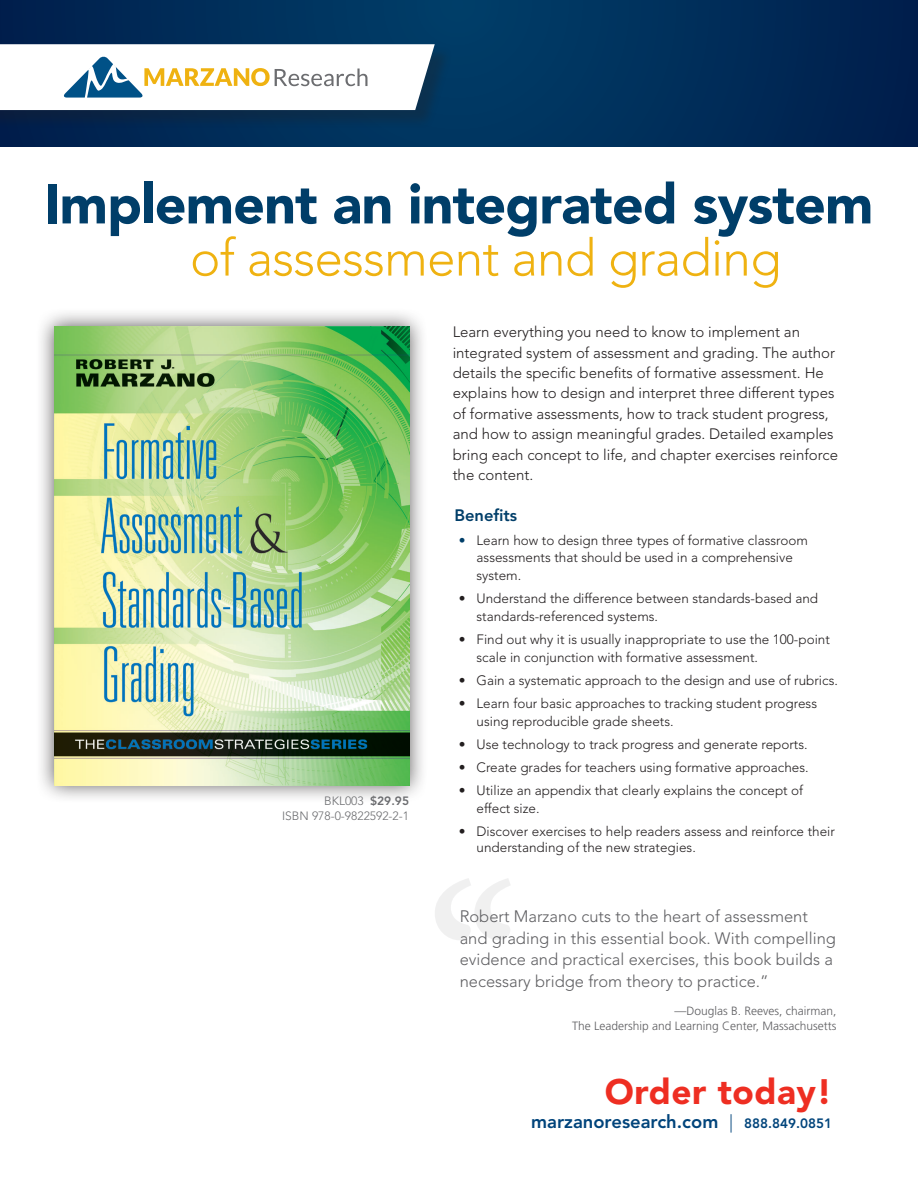
<style>
.page{position:relative;width:918px;height:1188px;background:#fff}
.page>*{position:absolute;margin:0;border:0;box-sizing:border-box;transform-origin:0 0}
.t1{font:900 55.5px "Avenir LT Std";letter-spacing:-.015em;color:#003e69}
.t2{font:300 51.15px "Avenir LT Std";letter-spacing:-.015em;color:#efb211}
.t3{font:900 35.1px "Avenir LT Std";letter-spacing:.015em;color:#ee2e22}
.t4{font:800 18.45px "Avenir LT Std";color:#00447b}
.t5{font:300 16.5px/21.9px "Avenir LT Std";color:#5f5f62}
.t6{font:800 16.5px "Avenir LT Std";color:#003e69}
.t7{font:300 15px/20.4px "Avenir LT Std";color:#231f20}
.t8{font:300 13.5px/17.7px "Avenir LT Std";color:#231f20}
.t9{font:300 12px/14.4px "Frutiger LT Std";color:#5f5f62;text-align:right}
.t10{font:300 12px/14.4px "Avenir LT Std";color:#6c6d70;text-align:right}
.s1{font-weight:800}
.s2{color:#003e69}
.s3{font-weight:300}
.s4{font-size:13.5px}
</style>
<div class="page">
<svg style="left:0;top:0;width:918px;height:147px;background:#002d59"></svg>
<div style="left:0;top:46px;width:453px;height:83px;background:#231f20;opacity:.3"></div>
<div style="left:36px;top:308px;width:392px;height:496px;background:#231f20;opacity:.75"></div>
<img style="left:55px;top:327px;width:354px;height:458px">
<svg style="left:435px;top:878px;width:75px;height:62px"></svg>
<svg style="left:0;top:44px;width:435px;height:66px"></svg>
<h1 class="t1" style="left:44px;top:171px;width:831px">Implement an integrated system</h1>
<h2 class="t2" style="left:190px;top:228px;width:593px">of assessment and grading</h2>
<p class="t10" style="left:282px;top:794px;width:128px">BKL003 <span class="s1">$29.95<br></span>ISBN 978-0-9822592-2-1</p>
<p class="t7" style="left:453px;top:322px;width:387px">Learn everything you need to know to implement an integrated system of assessment and grading. The author details the specific benefits of formative assessment. He explains how to design and interpret three different types of formative assessments, how to track student progress, and how to assign meaningful grades. Detailed examples bring each concept to life, and chapter exercises reinforce the content.</p>
<p class="t6" style="left:454px;top:506px;width:64px">Benefits</p>
<p class="t8" style="left:477px;top:531px;width:333px;text-indent:-18px"><span class="s2">•</span> Learn how to design three types of formative classroom assessments that should be used in a comprehensive system.</p>
<p class="t8" style="left:477px;top:590px;width:343px;text-indent:-18px">• Understand the difference between standards-based and standards-referenced systems.</p>
<p class="t8" style="left:477px;top:631px;width:355px;text-indent:-18px">• Find out why it is usually inappropriate to use the 100-point scale in conjunction with formative assessment.</p>
<p class="t8" style="left:459px;top:671px;width:381px">• Gain a systematic approach to the design and use of rubrics.</p>
<p class="t8" style="left:477px;top:695px;width:342px;text-indent:-18px">• Learn four basic approaches to tracking student progress using reproducible grade sheets.</p>
<p class="t8" style="left:459px;top:735px;width:350px">• Use technology to track progress and generate reports.</p>
<p class="t8" style="left:459px;top:759px;width:351px">• Create grades for teachers using formative approaches.</p>
<p class="t8" style="left:477px;top:782px;width:328px;text-indent:-18px">• Utilize an appendix that clearly explains the concept of effect size.</p>
<p class="t8" style="left:477px;top:823px;width:360px;line-height:16.2px;text-indent:-18px">• Discover exercises to help readers assess and reinforce their understanding of the new strategies.</p>
<p class="t5" style="left:460px;top:905px;width:378px">Robert Marzano cuts to the heart of assessment and grading in this essential book. With compelling evidence and practical exercises, this book builds a necessary bridge from theory to practice.”</p>
<p class="t9" style="left:572px;top:1004px;width:266px">—Douglas B. Reeves, chairman,<br>The Leadership and Learning Center, Massachusetts</p>
<h3 class="t3" style="left:605px;top:1071px;width:229px">Order today!</h3>
<h3 class="t4" style="left:531px;top:1110px;width:303px">marzanoresearch.com <span class="s3">|</span> <span class="s4">888.849.0851</span></h3>
</div>
